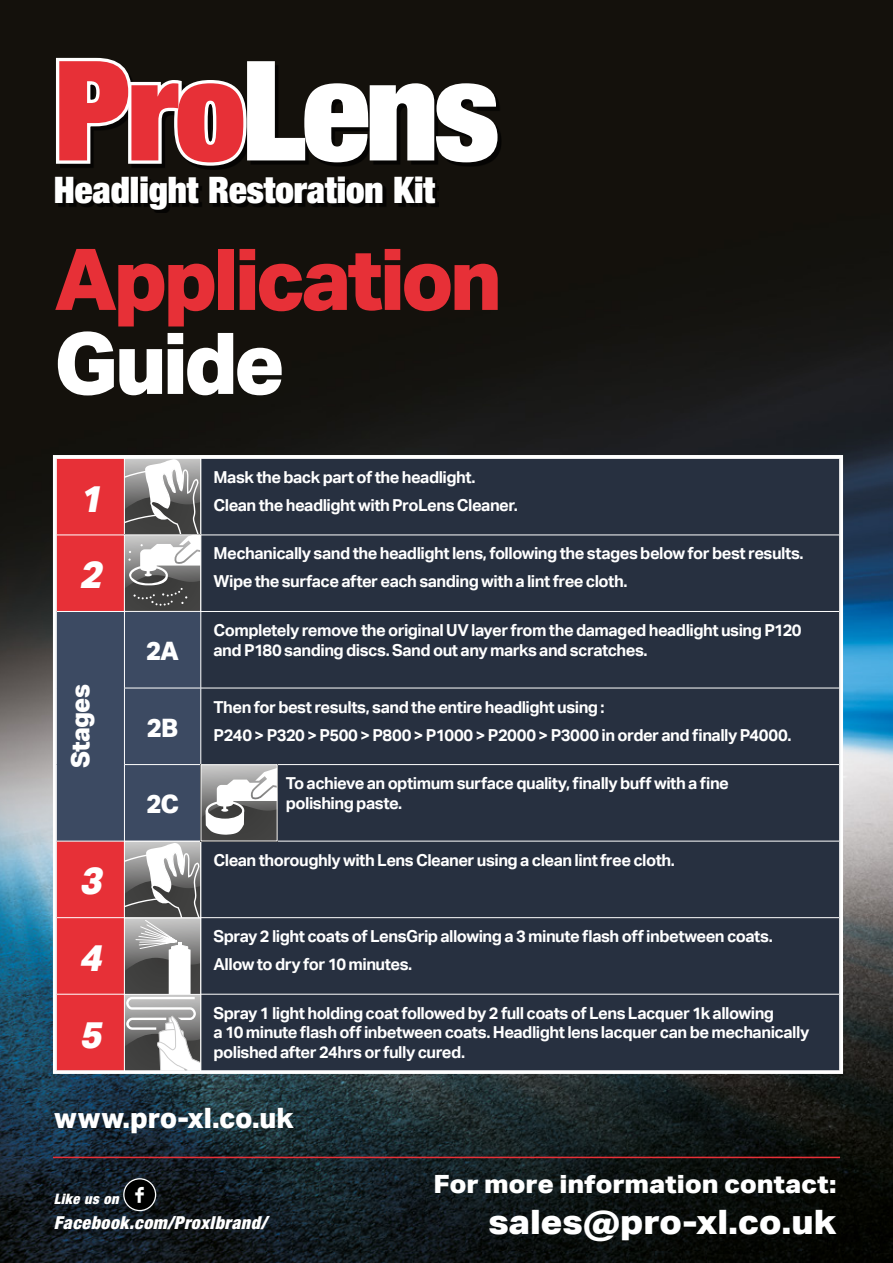
<style>
.page{position:relative;width:893px;height:1263px;background:#fff}
.page>*{position:absolute;margin:0;border:0;box-sizing:border-box;transform-origin:0 0}
.t1{font:900 expanded 139.05px "Helvetica Neue";letter-spacing:-.025em;color:#fff}
.t2{font:800 85.35px "Aktiv Grotesk";letter-spacing:-.045em;color:#e73037}
.t3{font:800 85.35px "Aktiv Grotesk";letter-spacing:-.045em;color:#fff}
.t4{font:italic 800 37.35px "Aktiv Grotesk";color:#fff}
.t5{font:900 expanded 36.75px "Helvetica Neue";color:#fff}
.t6{font:800 33.6px "Aktiv Grotesk";letter-spacing:-.005em;color:#fff;scale:1.1 1}
.t7{font:800 28.05px "Aktiv Grotesk";color:#fff}
.t8{font:25.95px "Socialico";color:#fff}
.t9{font:800 25.35px "Aktiv Grotesk";letter-spacing:-.035em;color:#fff}
.t10{font:800 25.2px "Aktiv Grotesk";letter-spacing:-.005em;color:#fff;scale:1.1 1}
.t11{font:italic 900 condensed 17.85px "Helvetica Neue";letter-spacing:.03em;color:#fff}
.t12{font:700 16.5px/28px "Aktiv Grotesk";letter-spacing:-.03em;color:#fff}
.t13{font:italic 900 condensed 14.4px "Helvetica Neue";letter-spacing:.03em;color:#fff}
.s1{color:#e73037}
</style>
<div class="page">
<img style="left:0;top:0;width:893px;height:1263px">
<div style="left:124px;top:1179px;width:32px;height:31px;background:#000;border-radius:50%"></div>
<div style="left:123px;top:1178px;width:33px;height:33px;border:1px solid #fff;border-radius:50%"></div>
<hr style="left:53px;top:1157px;width:787px;height:1px;background:#e73037">
<div style="left:58px;top:180px;width:380px;height:33px;background:#090805"></div>
<div style="left:60px;top:62px;width:441px;height:108px;background:#000;opacity:.75"></div>
<svg style="left:53px;top:55px;width:197px;height:114px"></svg>
<div style="left:201px;top:458px;width:639px;height:77px;background:#273040"></div>
<div style="left:277px;top:536px;width:562px;height:534px;background:#273040"></div>
<hr style="left:201px;top:535px;width:638px;height:1px;background:#fff">
<hr style="left:201px;top:611px;width:638px;height:1px;background:#fff">
<hr style="left:201px;top:688px;width:638px;height:1px;background:#fff">
<hr style="left:201px;top:764px;width:638px;height:1px;background:#fff">
<hr style="left:201px;top:841px;width:638px;height:1px;background:#fff">
<hr style="left:201px;top:917px;width:638px;height:1px;background:#fff">
<hr style="left:201px;top:994px;width:638px;height:1px;background:#fff">
<div style="left:53px;top:455px;width:790px;height:619px;border:3px solid #fff"></div>
<svg style="left:56px;top:458px;width:221px;height:613px;background:#715561"></svg>
<div style="left:201px;top:764px;width:76px;height:77px;border:1px solid #fff"></div>
<h1 class="t1" style="left:54px;top:22px;width:447px"><span class="s1">Pro</span>Lens</h1>
<h3 class="t5" style="left:54px;top:166px;width:383px">Headlight Restoration Kit</h3>
<h2 class="t2" style="left:54px;top:225px;width:449px">Application</h2>
<h2 class="t3" style="left:54px;top:309px;width:233px">Guide</h2>
<h3 class="t4" style="left:79px;top:475px;width:32px">1</h3>
<h3 class="t4" style="left:79px;top:551px;width:32px">2</h3>
<h3 class="t9" style="left:64px;top:768px;width:85px;rotate:-90deg">Stages</h3>
<h3 class="t4" style="left:79px;top:857px;width:32px">3</h3>
<h3 class="t4" style="left:79px;top:934px;width:32px">4</h3>
<h3 class="t4" style="left:79px;top:1010px;width:32px">5</h3>
<h3 class="t9" style="left:146px;top:635px;width:35px">2A</h3>
<h3 class="t9" style="left:147px;top:711px;width:33px">2B</h3>
<h3 class="t9" style="left:146px;top:788px;width:34px">2C</h3>
<p class="t12" style="left:214px;top:463px;width:306px">Mask the back part of the headlight.<br>Clean the headlight with ProLens Cleaner.</p>
<p class="t12" style="left:214px;top:540px;width:592px">Mechanically sand the headlight lens, following the stages below for best results.<br>Wipe the surface after each sanding with a lint free cloth.</p>
<p class="t12" style="left:214px;top:621px;width:590px;line-height:19.5px">Completely remove the original UV layer from the damaged headlight using P120 and P180 sanding discs. Sand out any marks and scratches.</p>
<p class="t12" style="left:214px;top:693px;width:579px">Then for best results, sand the entire headlight using :<br>P240 &gt; P320 &gt; P500 &gt; P800 &gt; P1000 &gt; P2000 &gt; P3000 in order and finally P4000.</p>
<p class="t12" style="left:286px;top:774px;width:445px;line-height:19.5px">To achieve an optimum surface quality, finally buff with a fine polishing paste.</p>
<p class="t12" style="left:214px;top:846px;width:463px">Clean thoroughly with Lens Cleaner using a clean lint free cloth.</p>
<p class="t12" style="left:214px;top:922px;width:561px">Spray 2 light coats of LensGrip allowing a 3 minute flash off inbetween coats.<br>Allow to dry for 10 minutes.</p>
<p class="t12" style="left:214px;top:1003px;width:597px;line-height:19.5px">Spray 1 light holding coat followed by 2 full coats of Lens Lacquer 1k allowing<br>a 10 minute flash off inbetween coats. Headlight lens lacquer can be mechanically polished after 24hrs or fully cured.</p>
<h3 class="t7" style="left:54px;top:1100px;width:241px">www.pro-xl.co.uk</h3>
<h3 class="t8" style="left:134px;top:1180px;width:12px">F</h3>
<p class="t13" style="left:54px;top:1190px;width:66px">Like us on</p>
<p class="t11" style="left:54px;top:1212px;width:214px">Facebook.com/Proxlbrand/</p>
<h3 class="t10" style="left:433px;top:1168px;width:368px">For more information contact:</h3>
<h3 class="t6" style="left:488px;top:1200px;width:318px">sales@pro-xl.co.uk</h3>
</div>
